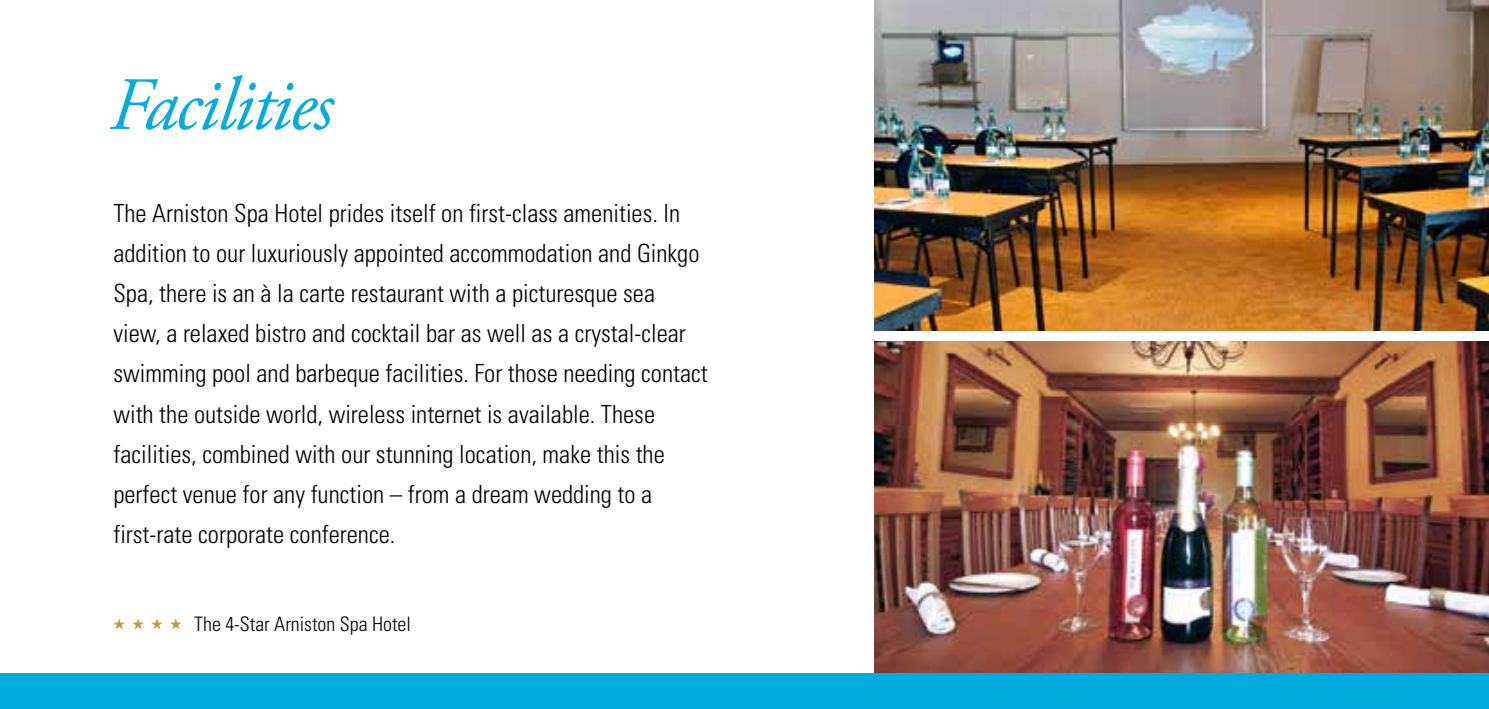
<style>
.page{position:relative;width:1489px;height:709px;background:#fff}
.page>*{position:absolute;margin:0;border:0;box-sizing:border-box;transform-origin:0 0}
.t1{font:italic 75px "Adobe Garamond Pro";letter-spacing:-.03em;color:#00acdc}
.t2{font:300 condensed 25px/40px "Univers";color:#000}
.t3{font:300 condensed 20px "Univers";color:#000}
</style>
<div class="page">
<img style="left:874px;top:0;width:614px;height:331px">
<img style="left:874px;top:342px;width:614px;height:331px">
<div style="left:0;top:673px;width:1488px;height:36px;background:#00acdc"></div>
<svg style="left:151px;top:618px;width:12px;height:11px"></svg>
<svg style="left:170px;top:618px;width:11px;height:11px"></svg>
<svg style="left:113px;top:618px;width:12px;height:11px"></svg>
<svg style="left:132px;top:618px;width:12px;height:11px"></svg>
<h1 class="t1" style="left:109px;top:60px;width:225px">Facilities</h1>
<p class="t2" style="left:113px;top:194px;width:596px">The Arniston Spa Hotel prides itself on first-class amenities. In addition to our luxuriously appointed accommodation and Ginkgo Spa, there is an à la carte restaurant with a picturesque sea view, a relaxed bistro and cocktail bar as well as a crystal-clear swimming pool and barbeque facilities. For those needing contact with the outside world, wireless internet is available. These facilities, combined with our stunning location, make this the perfect venue for any function – from a dream wedding to a first-rate corporate conference.</p>
<p class="t3" style="left:194px;top:611px;width:218px">The 4-Star Arniston Spa Hotel</p>
</div>
